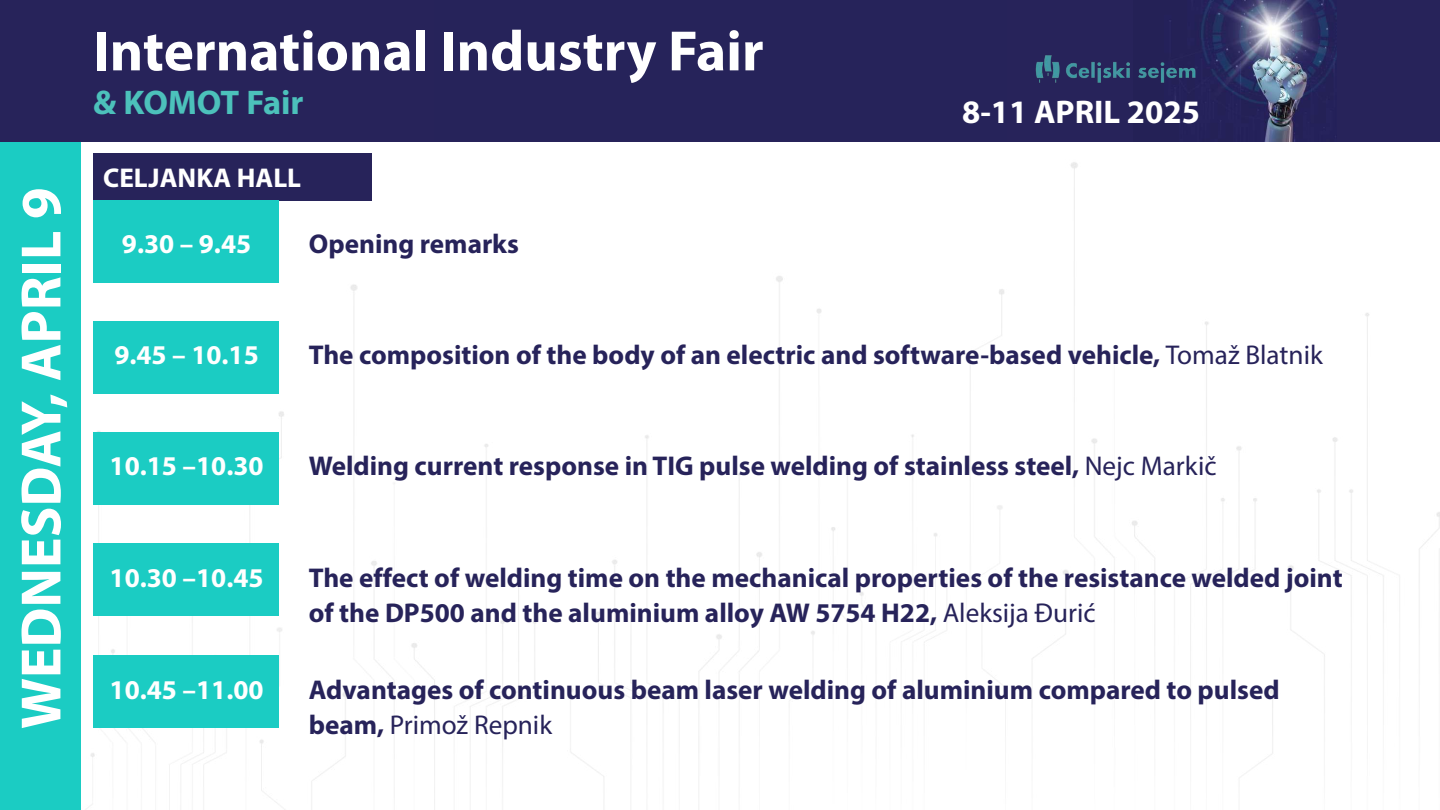
<style>
.page{position:relative;width:1440px;height:810px;background:#fff}
.page>*{position:absolute;margin:0;border:0;box-sizing:border-box;transform-origin:0 0}
.t1{font:700 57.3px "Myriad Pro";color:#fff}
.t2{font:700 34.3px "Myriad Pro";color:#4cc1bb}
.t3{font:700 32.8px "Myriad Pro";color:#fff}
.t4{font:700 27.2px/35.2px "Myriad Pro";color:#27235a}
.t5{font:700 27.2px "Myriad Pro";color:#fff}
.s1{font-weight:400}
</style>
<div class="page">
<div style="left:0;top:0;width:81px;height:810px;background:#1bccc3"></div>
<div style="left:0;top:0;width:1440px;height:142px;background:#27235a"></div>
<img style="left:1170px;top:0;width:167px;height:125px">
<img style="left:1035px;top:48px;width:168px;height:42px">
<img style="left:88px;top:125px;width:1352px;height:685px">
<div style="left:93px;top:153px;width:279px;height:48px;background:#27235a"></div>
<div style="left:93px;top:201px;width:186px;height:82px;background:#1bccc3"></div>
<div style="left:93px;top:321px;width:186px;height:73px;background:#1bccc3"></div>
<div style="left:93px;top:432px;width:186px;height:73px;background:#1bccc3"></div>
<div style="left:93px;top:543px;width:186px;height:73px;background:#1bccc3"></div>
<div style="left:93px;top:656px;width:186px;height:72px;background:#1bccc3"></div>
<h1 class="t1" style="left:17px;top:729px;width:543px;rotate:-90deg">WEDNESDAY, APRIL 9</h1>
<h1 class="t1" style="left:93px;top:27px;width:672px">International Industry Fair</h1>
<p class="t2" style="left:93px;top:88px;width:212px">&amp; KOMOT Fair</p>
<p class="t3" style="left:962px;top:98px;width:239px">8-11 APRIL 2025</p>
<p class="t5" style="left:103px;top:166px;width:199px">CELJANKA HALL</p>
<p class="t5" style="left:122px;top:233px;width:131px">9.30 – 9.45</p>
<p class="t4" style="left:309px;top:229px;width:212px">Opening remarks</p>
<p class="t5" style="left:114px;top:344px;width:146px">9.45 – 10.15</p>
<p class="t4" style="left:309px;top:340px;width:1016px">The composition of the body of an electric and software-based vehicle, <span class="s1">Tomaž Blatnik</span></p>
<p class="t5" style="left:110px;top:455px;width:156px">10.15 –10.30</p>
<p class="t4" style="left:309px;top:451px;width:909px">Welding current response in TIG pulse welding of stainless steel, <span class="s1">Nejc Markič</span></p>
<p class="t5" style="left:110px;top:566px;width:156px">10.30 –10.45</p>
<p class="t5" style="left:110px;top:679px;width:156px">10.45 –11.00</p>
<p class="t4" style="left:309px;top:562px;width:1035px">The effect of welding time on the mechanical properties of the resistance welded joint of the DP500 and the aluminium alloy AW 5754 H22, <span class="s1">Aleksija Đurić</span></p>
<p class="t4" style="left:309px;top:675px;width:972px">Advantages of continuous beam laser welding of aluminium compared to pulsed beam, <span class="s1">Primož Repnik</span></p>
</div>
